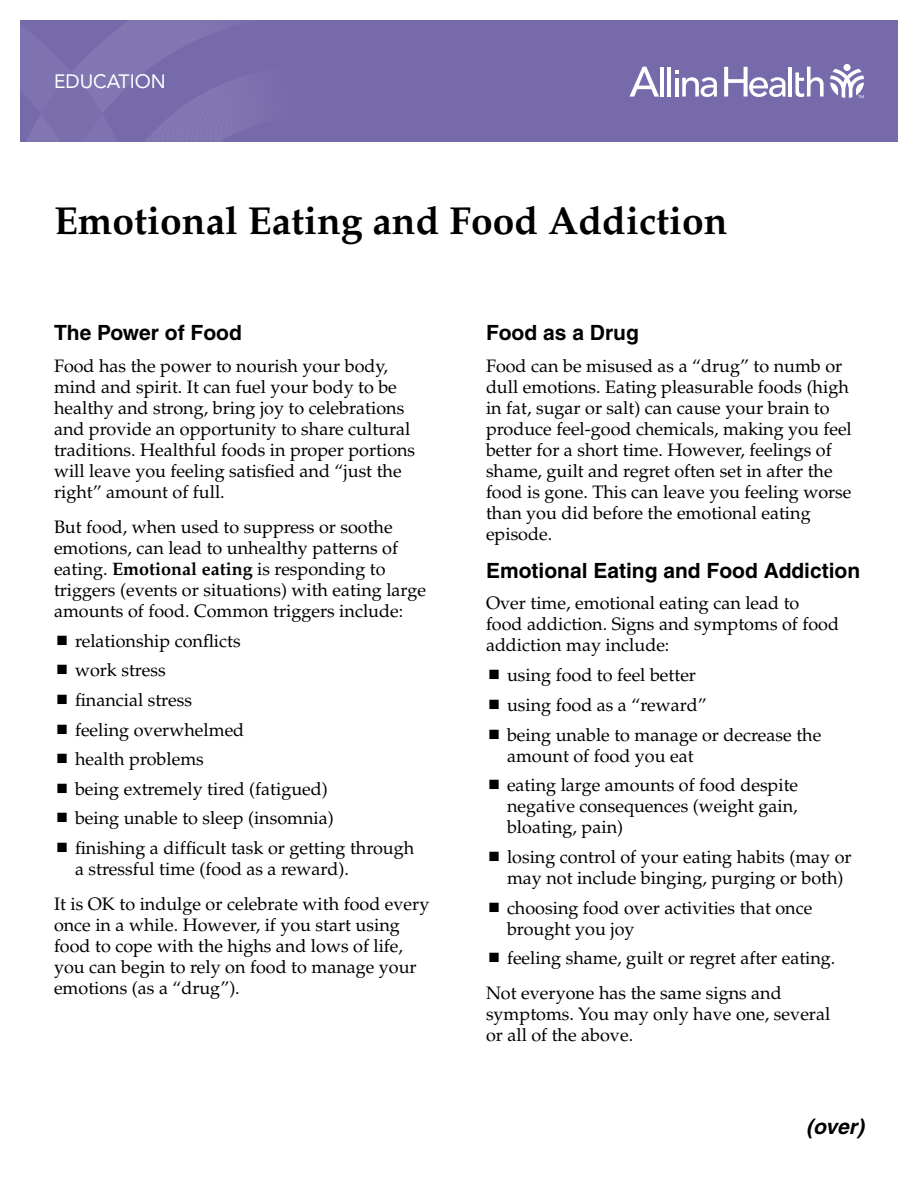
<style>
.page{position:relative;width:918px;height:1188px;background:#fff}
.page>*{position:absolute;margin:0;border:0;box-sizing:border-box;transform-origin:0 0}
.t1{font:700 39px "Palatino";color:#000}
.t2{font:700 21px "Helvetica";color:#000}
.t3{font:italic 700 21px "Helvetica";color:#000}
.t4{font:19.2px "Avenir LT Std";color:#fff}
.t5{font:18px/21px "Palatino";color:#000}
.s1{font-weight:700}
</style>
<div class="page">
<div style="left:20px;top:20px;width:878px;height:122px;background:#766aab"></div>
<svg style="left:27px;top:20px;width:218px;height:122px"></svg>
<svg style="left:830px;top:69px;width:34px;height:29px"></svg>
<div style="left:844px;top:64px;width:7px;height:7px;background:#fff;border-radius:50%"></div>
<hr style="left:660px;top:67px;width:4px;height:30px;background:#fff">
<hr style="left:667px;top:67px;width:4px;height:30px;background:#fff">
<hr style="left:789px;top:67px;width:3px;height:30px;background:#fff">
<svg style="left:795px;top:67px;width:29px;height:30px"></svg>
<svg style="left:675px;top:71px;width:42px;height:26px"></svg>
<svg style="left:629px;top:67px;width:30px;height:30px"></svg>
<svg style="left:724px;top:67px;width:62px;height:30px"></svg>
<p class="t4" style="left:54px;top:70px;width:113px">EDUCATION</p>
<h1 class="t1" style="left:54px;top:198px;width:675px">Emotional Eating and Food Addiction</h1>
<p class="t2" style="left:54px;top:320px;width:189px">The Power of Food</p>
<p class="t5" style="left:54px;top:356px;width:363px">Food has the power to nourish your body, mind and spirit. It can fuel your body to be healthy and strong, bring joy to celebrations and provide an opportunity to share cultural traditions. Healthful foods in proper portions will leave you feeling satisfied and “just the right” amount of full.</p>
<p class="t5" style="left:54px;top:516px;width:373px">But food, when used to suppress or soothe emotions, can lead to unhealthy patterns of eating. <span class="s1">Emotional eating</span> is responding to triggers (events or situations) with eating large amounts of food. Common triggers include:</p>
<p class="t5" style="left:75px;top:626px;width:341px;line-height:29.7px">relationship conflicts<br>work stress<br>financial stress<br>feeling overwhelmed<br>health problems<br>being extremely tired (fatigued)<br>being unable to sleep (insomnia)<br>finishing a difficult task or getting through</p>
<p class="t5" style="left:54px;top:852px;width:377px;line-height:35.1px;text-indent:21px">a stressful time (food as a reward).<br>It is OK to indulge or celebrate with food every</p>
<p class="t5" style="left:54px;top:915px;width:364px">once in a while. However, if you start using food to cope with the highs and lows of life, you can begin to rely on food to manage your emotions (as a “drug”).</p>
<p class="t2" style="left:486px;top:320px;width:154px">Food as a Drug</p>
<p class="t5" style="left:486px;top:356px;width:367px">Food can be misused as a “drug” to numb or dull emotions. Eating pleasurable foods (high in fat, sugar or salt) can cause your brain to produce feel-good chemicals, making you feel better for a short time. However, feelings of shame, guilt and regret often set in after the food is gone. This can leave you feeling worse than you did before the emotional eating episode.</p>
<p class="t2" style="left:486px;top:557px;width:376px">Emotional Eating and Food Addiction</p>
<p class="t5" style="left:486px;top:593px;width:355px">Over time, emotional eating can lead to food addiction. Signs and symptoms of food addiction may include:</p>
<p class="t5" style="left:507px;top:661px;width:316px;line-height:29.7px">using food to feel better<br>using food as a “reward”<br>being unable to manage or decrease the</p>
<p class="t5" style="left:507px;top:741px;width:293px;line-height:29.7px">amount of food you eat<br>eating large amounts of food despite</p>
<p class="t5" style="left:507px;top:796px;width:292px">negative consequences (weight gain, bloating, pain)</p>
<p class="t5" style="left:507px;top:847px;width:346px">losing control of your eating habits (may or may not include binging, purging or both)</p>
<p class="t5" style="left:507px;top:897px;width:307px">choosing food over activities that once brought you joy</p>
<p class="t5" style="left:486px;top:941px;width:351px;line-height:35.1px;text-indent:21px">feeling shame, guilt or regret after eating.<br>Not everyone has the same signs and</p>
<p class="t5" style="left:486px;top:1004px;width:346px">symptoms. You may only have one, several or all of the above.</p>
<p class="t3" style="left:806px;top:1114px;width:59px">(over)</p>
</div>
